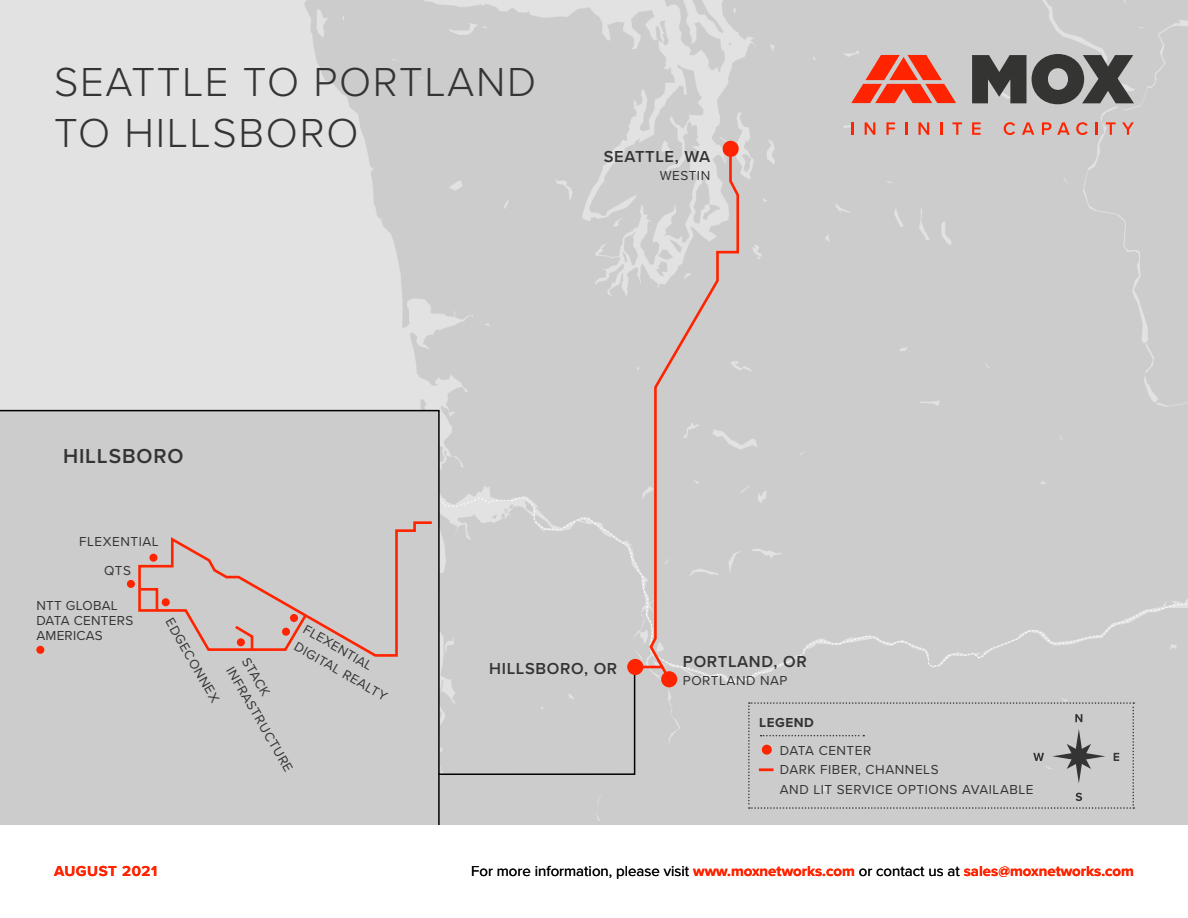
<style>
.page{position:relative;width:1188px;height:918px;background:#fff}
.page>*{position:absolute;margin:0;border:0;box-sizing:border-box;transform-origin:0 0}
.t1{font:300 42px/50.4px "Proxima Nova";letter-spacing:.04em;color:#343433}
.t2{font:600 21px "Proxima Nova";letter-spacing:.04em;color:#333433}
.t3{font:600 16.5px "Proxima Nova";letter-spacing:.04em;color:#333433}
.t4{font:15px "Proxima Nova";color:#000}
.t5{font:700 15px "Proxima Nova";letter-spacing:.04em;color:#ff2400}
.t6{font:13.5px/19.5px "Proxima Nova";letter-spacing:.04em;color:#333433}
.t7{font:13.5px/15px "Proxima Nova";letter-spacing:.02em;color:#333433}
.t8{font:700 13.5px "Proxima Nova";letter-spacing:.04em;color:#333433}
.s1{font-weight:700;color:#ff2400}
</style>
<div class="page">
<img style="left:0;top:0;width:1188px;height:825px">
<div style="left:0;top:410px;width:440px;height:415px;background:#ccc"></div>
<svg style="left:648px;top:152px;width:92px;height:526px;background:#cfc7c6"></svg>
<hr style="left:638px;top:666px;width:24px;height:2px;background:#ff2400">
<div style="left:437px;top:667px;width:199px;height:109px;background:#ccc"></div>
<div style="left:627px;top:659px;width:16px;height:16px;background:#ff2400;border-radius:50%"></div>
<svg style="left:721px;top:140px;width:19px;height:18px"></svg>
<div style="left:661px;top:671px;width:16px;height:16px;background:#ff2400;border-radius:50%"></div>
<div style="left:748px;top:702px;width:386px;height:107px;background:#ccc"></div>
<svg style="left:137px;top:520px;width:297px;height:138px;background:#cec2c0"></svg>
<div style="left:127px;top:580px;width:8px;height:8px;background:#ff2400;border-radius:50%"></div>
<div style="left:36px;top:646px;width:8px;height:8px;background:#ff2400;border-radius:50%"></div>
<svg style="left:851px;top:55px;width:105px;height:48px;background:#e7705d"></svg>
<svg style="left:972px;top:54px;width:162px;height:50px;background:#676766"></svg>
<svg style="left:851px;top:122px;width:3px;height:13px"></svg>
<svg style="left:865px;top:122px;width:10px;height:13px"></svg>
<svg style="left:886px;top:122px;width:9px;height:13px"></svg>
<svg style="left:905px;top:122px;width:2px;height:13px"></svg>
<svg style="left:919px;top:122px;width:10px;height:13px"></svg>
<svg style="left:940px;top:122px;width:3px;height:13px"></svg>
<svg style="left:952px;top:122px;width:10px;height:13px"></svg>
<svg style="left:972px;top:122px;width:9px;height:13px"></svg>
<svg style="left:1004px;top:122px;width:11px;height:13px"></svg>
<svg style="left:1022px;top:122px;width:12px;height:13px"></svg>
<svg style="left:1042px;top:122px;width:9px;height:13px"></svg>
<svg style="left:1057px;top:122px;width:13px;height:13px"></svg>
<svg style="left:1076px;top:122px;width:12px;height:13px"></svg>
<svg style="left:1096px;top:122px;width:2px;height:13px"></svg>
<svg style="left:1106px;top:122px;width:10px;height:13px"></svg>
<svg style="left:1122px;top:122px;width:12px;height:13px"></svg>
<h1 class="t1" style="left:54px;top:55px;width:484px">SEATTLE TO PORTLAND<br>TO HILLSBORO</h1>
<p class="t3" style="left:604px;top:144px;width:108px">SEATTLE, WA</p>
<p class="t6" style="left:660px;top:165px;width:52px">WESTIN</p>
<h2 class="t2" style="left:63px;top:441px;width:122px">HILLSBORO</h2>
<p class="t6" style="left:79px;top:532px;width:81px">FLEXENTIAL</p>
<p class="t6" style="left:104px;top:560px;width:28px">QTS</p>
<p class="t7" style="left:36px;top:597px;width:98px">NTT GLOBAL<br>DATA CENTERS<br>AMERICAS</p>
<p class="t6" style="left:178px;top:614px;width:96px;rotate:60deg">EDGECONNEX</p>
<p class="t6" style="left:310px;top:619px;width:107px;rotate:30deg">FLEXENTIAL<br>DIGITAL REALTY</p>
<p class="t6" style="left:254px;top:654px;width:121px;line-height:18px;rotate:60deg">STACK<br>INFRASTRUCTURE</p>
<p class="t3" style="left:489px;top:656px;width:130px">HILLSBORO, OR</p>
<p class="t3" style="left:683px;top:649px;width:125px">PORTLAND, OR</p>
<p class="t6" style="left:683px;top:670px;width:106px">PORTLAND NAP</p>
<p class="t8" style="left:759px;top:713px;width:56px">LEGEND</p>
<p class="t6" style="left:780px;top:740px;width:255px">DATA CENTER<br>DARK FIBER, CHANNELS<br>AND LIT SERVICE OPTIONS AVAILABLE</p>
<p class="t5" style="left:54px;top:859px;width:105px">AUGUST 2021</p>
<p class="t4" style="left:471px;top:859px;width:664px">For more information, please visit <span class="s1">www.moxnetworks.com</span> or contact us at <span class="s1">sales@moxnetworks.com</span></p>
</div>
